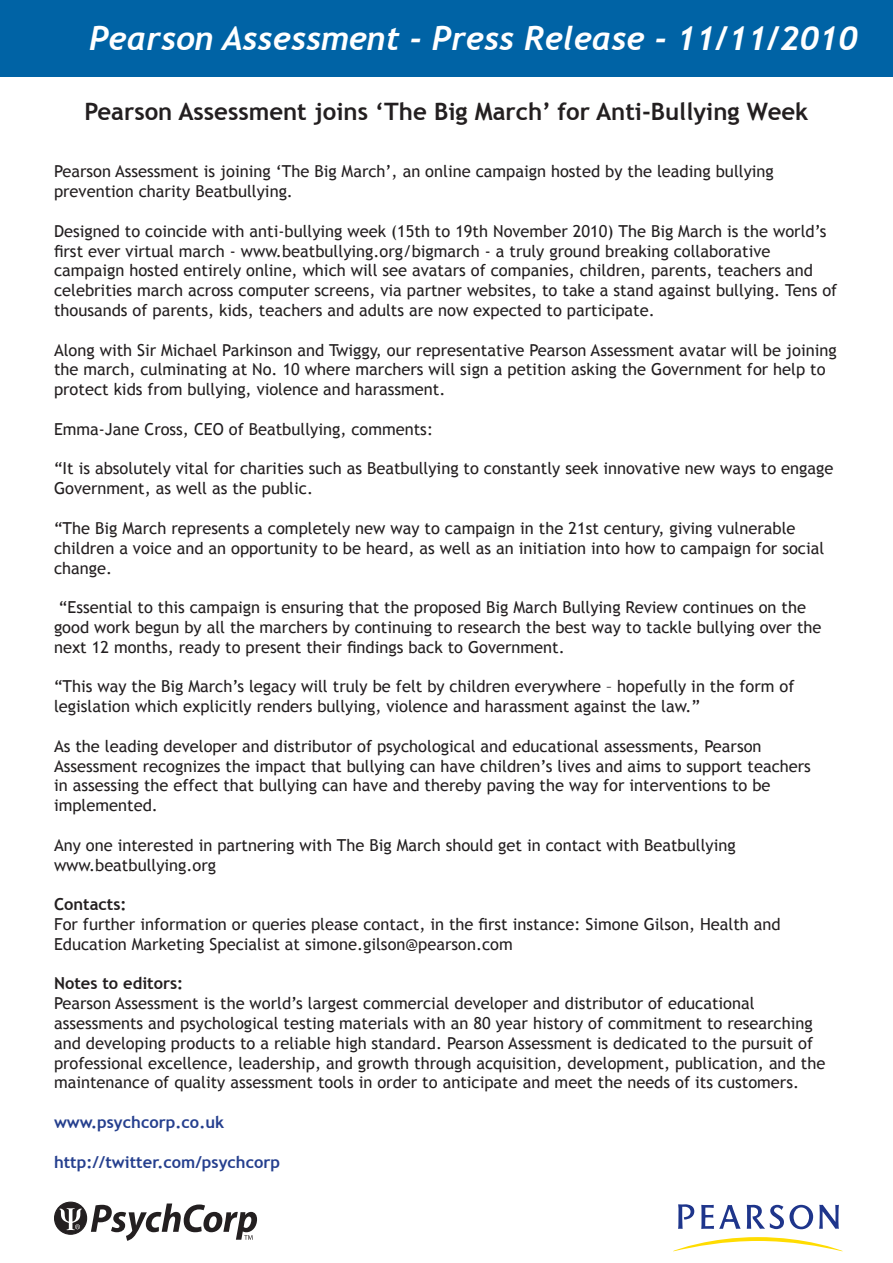
<style>
.page{position:relative;width:893px;height:1263px;background:#fff}
.page>*{position:absolute;margin:0;border:0;box-sizing:border-box;transform-origin:0 0}
.t1{font:italic 700 33px "Trebuchet";color:#fff}
.t2{font:700 24px "Trebuchet MS";color:#231f20}
.t3{font:16.5px/19.8px "Trebuchet MS";color:#231f20}
.t4{font:700 16.5px "Trebuchet MS";color:#253f8e}
.t5{font:700 16.5px "Trebuchet MS";color:#231f20}
</style>
<div class="page">
<div style="left:0;top:0;width:893px;height:77px;background:#0063a5"></div>
<svg style="left:819px;top:1205px;width:20px;height:24px"></svg>
<svg style="left:747px;top:1205px;width:66px;height:24px"></svg>
<svg style="left:701px;top:1205px;width:40px;height:24px"></svg>
<svg style="left:678px;top:1204px;width:16px;height:25px"></svg>
<svg style="left:673px;top:1237px;width:169px;height:14px"></svg>
<div style="left:55px;top:1202px;width:32px;height:32px;background:#231f20;border-radius:50%"></div>
<div style="left:54px;top:1201px;width:33px;height:34px;border:1px solid #231f20;border-radius:50%"></div>
<svg style="left:59px;top:1208px;width:23px;height:22px"></svg>
<svg style="left:91px;top:1203px;width:166px;height:38px"></svg>
<p class="t1" style="left:89px;top:19px;width:770px">Pearson Assessment - Press Release - 11/11/2010</p>
<p class="t2" style="left:85px;top:97px;width:725px">Pearson Assessment joins ‘The Big March’ for Anti-Bullying Week</p>
<p class="t3" style="left:54px;top:162px;width:721px">Pearson Assessment is joining ‘The Big March’, an online campaign hosted by the leading bullying prevention charity Beatbullying.</p>
<p class="t3" style="left:54px;top:221px;width:785px">Designed to coincide with anti-bullying week (15th to 19th November 2010) The Big March is the world’s first ever virtual march - www.beatbullying.org/bigmarch - a truly ground breaking collaborative campaign hosted entirely online, which will see avatars of companies, children, parents, teachers and celebrities march across computer screens, via partner websites, to take a stand against bullying. Tens of thousands of parents, kids, teachers and adults are now expected to participate.</p>
<p class="t3" style="left:54px;top:340px;width:784px">Along with Sir Michael Parkinson and Twiggy, our representative Pearson Assessment avatar will be joining the march, culminating at No. 10 where marchers will sign a petition asking the Government for help to protect kids from bullying, violence and harassment.</p>
<p class="t3" style="left:54px;top:419px;width:381px">Emma-Jane Cross, CEO of Beatbullying, comments:</p>
<p class="t3" style="left:54px;top:459px;width:781px">“It is absolutely vital for charities such as Beatbullying to constantly seek innovative new ways to engage<br>Government, as well as the public.</p>
<p class="t3" style="left:54px;top:518px;width:772px">“The Big March represents a completely new way to campaign in the 21st century, giving vulnerable children a voice and an opportunity to be heard, as well as an initiation into how to campaign for social change.</p>
<p class="t3" style="left:54px;top:598px;width:769px;text-indent:5px">“Essential to this campaign is ensuring that the proposed Big March Bullying Review continues on the good work begun by all the marchers by continuing to research the best way to tackle bullying over the next 12 months, ready to present their findings back to Government.</p>
<p class="t3" style="left:54px;top:677px;width:742px">“This way the Big March’s legacy will truly be felt by children everywhere – hopefully in the form of legislation which explicitly renders bullying, violence and harassment against the law.”</p>
<p class="t3" style="left:54px;top:736px;width:758px">As the leading developer and distributor of psychological and educational assessments, Pearson Assessment recognizes the impact that bullying can have children’s lives and aims to support teachers in assessing the effect that bullying can have and thereby paving the way for interventions to be implemented.</p>
<p class="t3" style="left:54px;top:835px;width:683px">Any one interested in partnering with The Big March should get in contact with Beatbullying</p>
<p class="t3" style="left:54px;top:855px;width:164px">www.beatbullying.org</p>
<p class="t5" style="left:54px;top:894px;width:74px">Contacts:</p>
<p class="t3" style="left:54px;top:914px;width:728px">For further information or queries please contact, in the first instance: Simone Gilson, Health and<br>Education Marketing Specialist at simone.gilson@pearson.com</p>
<p class="t5" style="left:54px;top:973px;width:131px">Notes to editors:</p>
<p class="t3" style="left:54px;top:994px;width:773px">Pearson Assessment is the world’s largest commercial developer and distributor of educational assessments and psychological testing materials with an 80 year history of commitment to researching and developing products to a reliable high standard. Pearson Assessment is dedicated to the pursuit of professional excellence, leadership, and growth through acquisition, development, publication, and the maintenance of quality assessment tools in order to anticipate and meet the needs of its customers.</p>
<p class="t4" style="left:54px;top:1112px;width:172px">www.psychcorp.co.uk</p>
<p class="t4" style="left:54px;top:1151px;width:228px">http://twitter.com/psychcorp</p>
</div>
